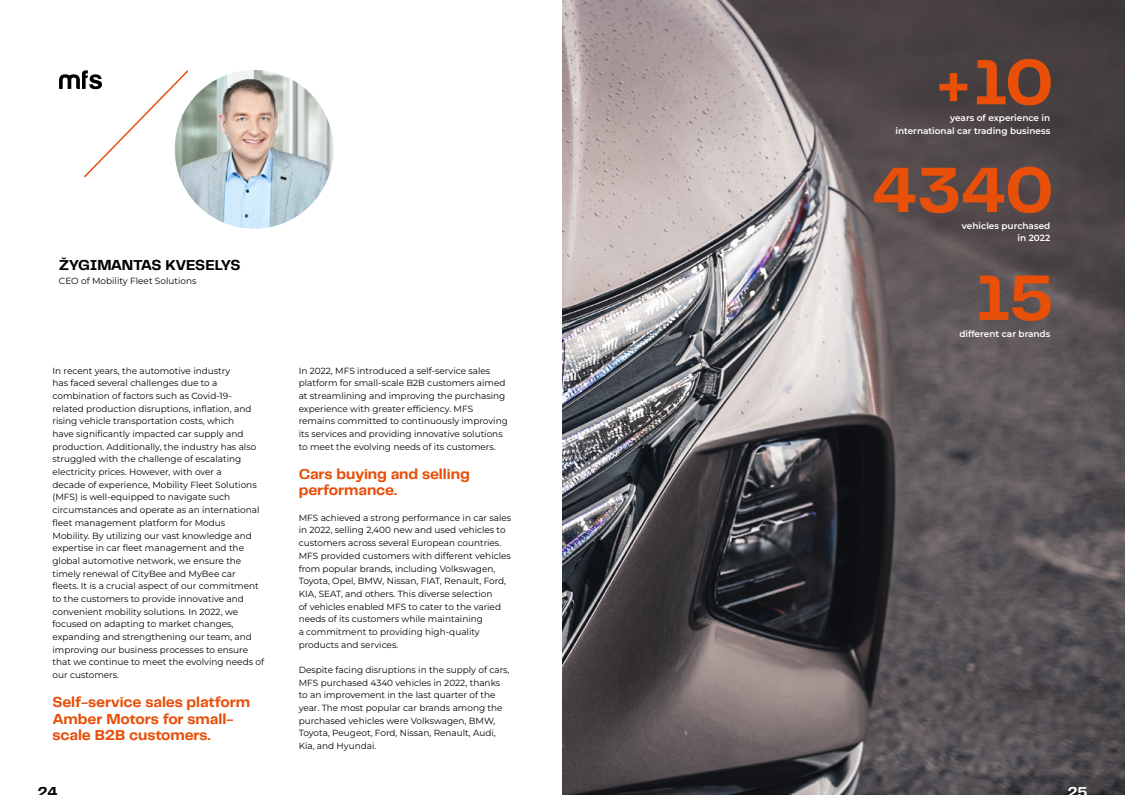
<style>
.page{position:relative;width:1125px;height:795px;background:#fff}
.page>*{position:absolute;margin:0;border:0;box-sizing:border-box;transform-origin:0 0}
.t1{font:700 66.6px/107.8px "Telegraf";letter-spacing:-.01em;color:#e84f09;text-align:right}
.t2{font:700 15px/16.5px "Telegraf";letter-spacing:-.01em;color:#e84f09}
.t3{font:700 15px "Telegraf";letter-spacing:-.025em;color:#000}
.t4{font:700 15px "Telegraf";color:#fff}
.t5{font:8.93px/12.7px "Montserrat";color:#000}
.t6{font:600 8.93px/12.7px "Montserrat";color:#fff;text-align:right}
</style>
<div class="page">
<img style="left:175px;top:70px;width:158px;height:159px;border-radius:79px">
<svg style="left:59px;top:70px;width:131px;height:109px"></svg>
<img style="left:562px;top:0;width:563px;height:795px">
<h2 class="t3" style="left:59px;top:255px;width:183px">ŽYGIMANTAS KVESELYS</h2>
<p class="t5" style="left:59px;top:274px;width:139px">CEO of Mobility Fleet Solutions</p>
<p class="t5" style="left:52px;top:364px;width:213px">In recent years, the automotive industry<br>has faced several challenges due to a combination of factors such as Covid-19- related production disruptions, inflation, and rising vehicle transportation costs, which<br>have significantly impacted car supply and production. Additionally, the industry has also struggled with the challenge of escalating electricity prices. However, with over a<br>decade of experience, Mobility Fleet Solutions (MFS) is well-equipped to navigate such circumstances and operate as an international fleet management platform for Modus Mobility. By utilizing our vast knowledge and expertise in car fleet management and the global automotive network, we ensure the timely renewal of CityBee and MyBee car<br>fleets. It is a crucial aspect of our commitment to the customers to provide innovative and convenient mobility solutions. In 2022, we focused on adapting to market changes, expanding and strengthening our team, and improving our business processes to ensure that we continue to meet the evolving needs of our customers.</p>
<h2 class="t2" style="left:52px;top:694px;width:199px">Self-service sales platform<br>Amber Motors for small&shy;scale B2B customers.</h2>
<p class="t5" style="left:299px;top:364px;width:211px">In 2022, MFS introduced a self-service sales platform for small-scale B2B customers aimed at streamlining and improving the purchasing experience with greater efficiency. MFS remains committed to continuously improving its services and providing innovative solutions to meet the evolving needs of its customers.</p>
<h2 class="t2" style="left:299px;top:466px;width:173px">Cars buying and selling performance.</h2>
<p class="t5" style="left:299px;top:511px;width:214px">MFS achieved a strong performance in car sales in 2022, selling 2,400 new and used vehicles to customers across several European countries.<br>MFS provided customers with different vehicles from popular brands, including Volkswagen, Toyota, Opel, BMW, Nissan, FIAT, Renault, Ford, KIA, SEAT, and others. This diverse selection<br>of vehicles enabled MFS to cater to the varied needs of its customers while maintaining<br>a commitment to providing high-quality products and services.</p>
<p class="t5" style="left:299px;top:663px;width:212px">Despite facing disruptions in the supply of cars, MFS purchased 4340 vehicles in 2022, thanks to an improvement in the last quarter of the year. The most popular car brands among the purchased vehicles were Volkswagen, BMW, Toyota, Peugeot, Ford, Nissan, Renault, Audi, Kia, and Hyundai.</p>
<h1 class="t1" style="left:934px;top:28px;width:121px">+10</h1>
<p class="t6" style="left:895px;top:111px;width:156px">years of experience in international car trading business</p>
<h1 class="t1" style="left:872px;top:136px;width:183px">4340<br>15</h1>
<p class="t6" style="left:962px;top:219px;width:90px">vehicles purchased in 2022</p>
<p class="t6" style="left:959px;top:327px;width:92px">different car brands</p>
<h2 class="t3" style="left:37px;top:781px;width:22px">24</h2>
<h2 class="t4" style="left:1067px;top:781px;width:22px">25</h2>
</div>
